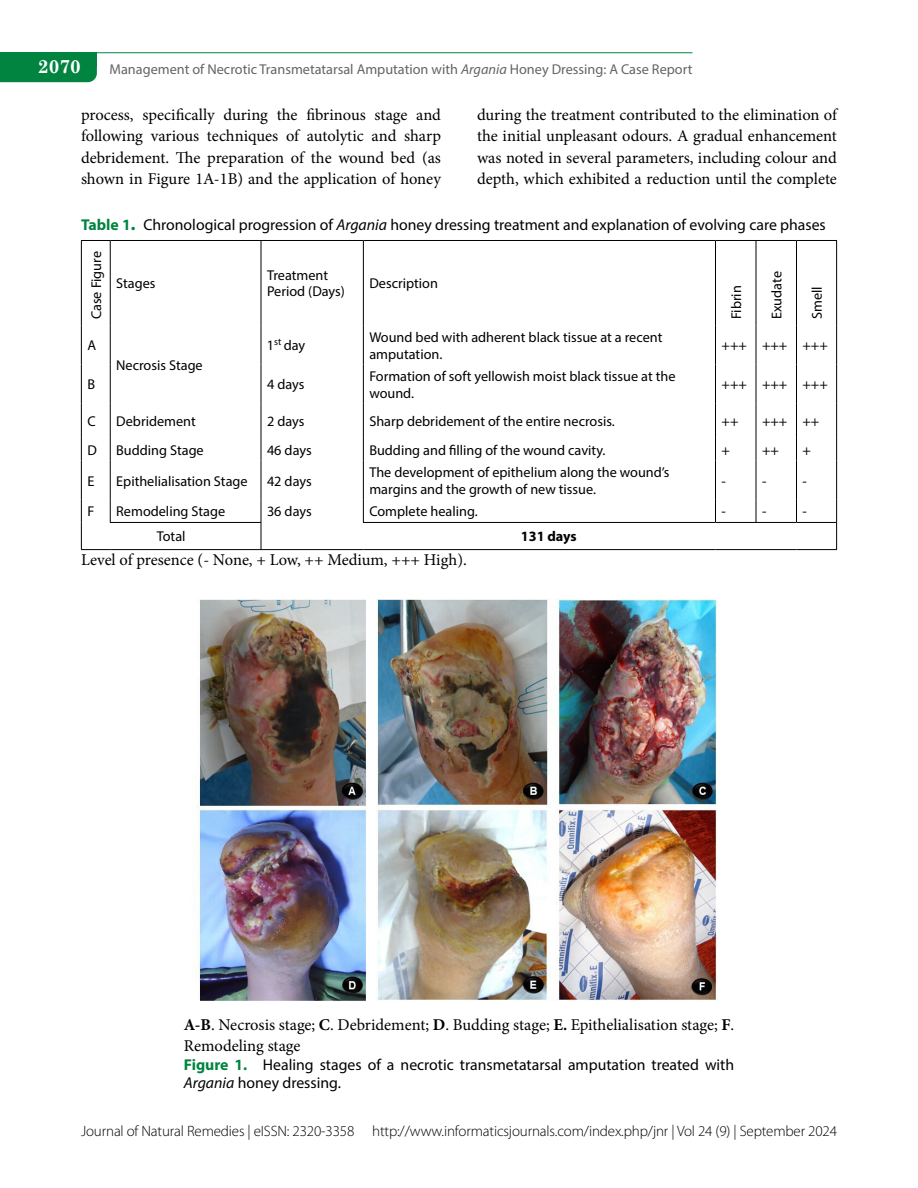
<style>
.page{position:relative;width:918px;height:1188px;background:#fff}
.page>*{position:absolute;margin:0;border:0;box-sizing:border-box;transform-origin:0 0}
.t1{font:700 18.75px "Century Schoolbook";color:#fff}
.t2{font:16.5px/21.3px "Minion Pro";color:#000;text-align:justify}
.t3{font:15.75px/18.8px "Myriad Pro";color:#000}
.t4{font:300 15px "Myriad Pro";letter-spacing:-.01em;color:#000}
.t5{font:14.25px/16.5px "Myriad Pro";color:#000}
.t6{font:14.25px "Myriad Pro";color:#636466}
.t7{font:700 14.25px "Myriad Pro";color:#000}
.s1{font-style:italic}
.s2{font-weight:700;color:#008440}
.s3{font-weight:900;font-stretch:semi-expanded;color:#008440}
.s4{font-weight:700}
</style>
<div class="page">
<svg style="left:0;top:67px;width:97px;height:15px"></svg>
<div style="left:0;top:53px;width:97px;height:14px;background:#008440"></div>
<div style="left:0;top:68px;width:27px;height:14px;background:#008440"></div>
<hr style="left:0;top:52px;width:692px;height:1px;background:#008440">
<svg style="left:81px;top:240px;width:29px;height:1px"></svg>
<hr style="left:81px;top:241px;width:1px;height:84px;background:#000">
<hr style="left:110px;top:240px;width:151px;height:1px;background:#000">
<hr style="left:110px;top:241px;width:1px;height:84px;background:#000">
<hr style="left:261px;top:240px;width:102px;height:1px;background:#000">
<hr style="left:261px;top:241px;width:1px;height:84px;background:#000">
<hr style="left:363px;top:240px;width:353px;height:1px;background:#000">
<hr style="left:363px;top:241px;width:1px;height:84px;background:#000">
<hr style="left:716px;top:240px;width:40px;height:1px;background:#000">
<hr style="left:715px;top:241px;width:1px;height:84px;background:#000">
<hr style="left:756px;top:240px;width:40px;height:1px;background:#000">
<hr style="left:756px;top:241px;width:1px;height:84px;background:#000">
<hr style="left:796px;top:240px;width:41px;height:1px;background:#000">
<hr style="left:796px;top:241px;width:1px;height:84px;background:#000">
<hr style="left:836px;top:241px;width:1px;height:84px;background:#000">
<hr style="left:81px;top:325px;width:1px;height:39px;background:#000">
<hr style="left:110px;top:325px;width:1px;height:39px;background:#000">
<hr style="left:261px;top:325px;width:1px;height:39px;background:#000">
<hr style="left:363px;top:325px;width:1px;height:39px;background:#000">
<hr style="left:715px;top:325px;width:1px;height:39px;background:#000">
<hr style="left:756px;top:325px;width:1px;height:39px;background:#000">
<hr style="left:796px;top:325px;width:1px;height:39px;background:#000">
<hr style="left:836px;top:325px;width:1px;height:39px;background:#000">
<hr style="left:81px;top:364px;width:1px;height:40px;background:#000">
<hr style="left:110px;top:364px;width:1px;height:40px;background:#000">
<hr style="left:261px;top:364px;width:1px;height:40px;background:#000">
<hr style="left:363px;top:364px;width:1px;height:40px;background:#000">
<hr style="left:715px;top:364px;width:1px;height:40px;background:#000">
<hr style="left:756px;top:364px;width:1px;height:40px;background:#000">
<hr style="left:796px;top:364px;width:1px;height:40px;background:#000">
<hr style="left:836px;top:364px;width:1px;height:40px;background:#000">
<hr style="left:81px;top:404px;width:1px;height:34px;background:#000">
<hr style="left:110px;top:404px;width:1px;height:34px;background:#000">
<hr style="left:261px;top:404px;width:1px;height:34px;background:#000">
<hr style="left:363px;top:404px;width:1px;height:34px;background:#000">
<hr style="left:715px;top:404px;width:1px;height:34px;background:#000">
<hr style="left:756px;top:404px;width:1px;height:34px;background:#000">
<hr style="left:796px;top:404px;width:1px;height:34px;background:#000">
<hr style="left:836px;top:404px;width:1px;height:34px;background:#000">
<svg style="left:81px;top:438px;width:1px;height:23px"></svg>
<svg style="left:110px;top:438px;width:1px;height:23px"></svg>
<svg style="left:261px;top:438px;width:1px;height:23px"></svg>
<svg style="left:363px;top:438px;width:1px;height:23px"></svg>
<svg style="left:715px;top:438px;width:1px;height:23px"></svg>
<svg style="left:756px;top:438px;width:1px;height:23px"></svg>
<svg style="left:796px;top:438px;width:1px;height:23px"></svg>
<svg style="left:836px;top:438px;width:1px;height:23px"></svg>
<hr style="left:81px;top:461px;width:1px;height:39px;background:#000">
<hr style="left:110px;top:461px;width:1px;height:39px;background:#000">
<hr style="left:261px;top:461px;width:1px;height:39px;background:#000">
<hr style="left:363px;top:461px;width:1px;height:39px;background:#000">
<hr style="left:715px;top:461px;width:1px;height:39px;background:#000">
<hr style="left:756px;top:461px;width:1px;height:39px;background:#000">
<hr style="left:796px;top:461px;width:1px;height:39px;background:#000">
<hr style="left:836px;top:461px;width:1px;height:39px;background:#000">
<svg style="left:363px;top:500px;width:1px;height:22px"></svg>
<svg style="left:715px;top:500px;width:1px;height:22px"></svg>
<svg style="left:756px;top:500px;width:1px;height:22px"></svg>
<svg style="left:796px;top:500px;width:1px;height:22px"></svg>
<hr style="left:110px;top:522px;width:151px;height:1px;background:#000">
<svg style="left:261px;top:500px;width:1px;height:49px"></svg>
<hr style="left:363px;top:522px;width:353px;height:1px;background:#000">
<hr style="left:716px;top:522px;width:40px;height:1px;background:#000">
<hr style="left:756px;top:522px;width:40px;height:1px;background:#000">
<hr style="left:796px;top:522px;width:41px;height:1px;background:#000">
<svg style="left:836px;top:500px;width:1px;height:49px"></svg>
<svg style="left:81px;top:500px;width:30px;height:50px"></svg>
<hr style="left:110px;top:549px;width:151px;height:1px;background:#000">
<hr style="left:261px;top:549px;width:102px;height:1px;background:#000">
<hr style="left:363px;top:549px;width:353px;height:1px;background:#000">
<hr style="left:716px;top:549px;width:40px;height:1px;background:#000">
<hr style="left:756px;top:549px;width:40px;height:1px;background:#000">
<hr style="left:796px;top:549px;width:41px;height:1px;background:#000">
<img style="left:197px;top:599px;width:521px;height:402px">
<p class="t1" style="left:38px;top:52px;width:45px">2070</p>
<p class="t6" style="left:110px;top:61px;width:584px">Management of Necrotic Transmetatarsal Amputation with <span class="s1">Argania</span> Honey Dressing: A Case Report</p>
<p class="t2" style="left:81px;top:104px;width:362px">process, specifically during the fibrinous stage and following various techniques of autolytic and sharp debridement. The preparation of the wound bed (as shown in Figure 1A-1B) and the application of honey</p>
<p class="t2" style="left:477px;top:104px;width:361px">during the treatment contributed to the elimination of the initial unpleasant odours. A gradual enhancement was noted in several parameters, including colour and depth, which exhibited a reduction until the complete</p>
<p class="t3" style="left:81px;top:215px;width:746px"><span class="s2">Table 1</span><span class="s3">.</span> Chronological progression of <span class="s1">Argania</span> honey dressing treatment and explanation of evolving care phases</p>
<p class="t5" style="left:88px;top:319px;width:70px;rotate:-90deg">Case Figure</p>
<p class="t5" style="left:116px;top:275px;width:41px">Stages</p>
<p class="t5" style="left:267px;top:267px;width:79px">Treatment<br>Period (Days)</p>
<p class="t5" style="left:369px;top:275px;width:70px">Description</p>
<p class="t5" style="left:768px;top:319px;width:50px;rotate:-90deg">Exudate</p>
<p class="t5" style="left:728px;top:319px;width:35px;rotate:-90deg">Fibrin</p>
<p class="t5" style="left:809px;top:319px;width:34px;rotate:-90deg">Smell</p>
<p class="t5" style="left:267px;top:337px;width:40px">1<sup>st</sup> day</p>
<p class="t5" style="left:369px;top:329px;width:295px">Wound bed with adherent black tissue at a recent amputation.</p>
<p class="t5" style="left:722px;top:337px;width:108px">+++ +++ +++</p>
<p class="t5" style="left:87px;top:337px;width:10px">A</p>
<p class="t5" style="left:116px;top:357px;width:88px">Necrosis Stage</p>
<p class="t5" style="left:87px;top:376px;width:9px">B</p>
<p class="t5" style="left:267px;top:376px;width:39px">4 days</p>
<p class="t5" style="left:369px;top:368px;width:308px">Formation of soft yellowish moist black tissue at the wound.</p>
<p class="t5" style="left:722px;top:376px;width:108px">+++ +++ +++</p>
<p class="t5" style="left:87px;top:413px;width:10px">C</p>
<p class="t5" style="left:116px;top:413px;width:81px">Debridement</p>
<p class="t5" style="left:267px;top:413px;width:39px">2 days</p>
<p class="t5" style="left:369px;top:413px;width:247px">Sharp debridement of the entire necrosis.</p>
<p class="t5" style="left:722px;top:413px;width:18px">++</p>
<p class="t5" style="left:762px;top:413px;width:59px">+++ ++</p>
<p class="t5" style="left:87px;top:441px;width:11px">D</p>
<p class="t5" style="left:116px;top:441px;width:89px">Budding Stage</p>
<p class="t5" style="left:267px;top:441px;width:46px">46 days</p>
<p class="t5" style="left:369px;top:441px;width:238px">Budding and filling of the wound cavity.</p>
<p class="t5" style="left:722px;top:441px;width:10px">+</p>
<p class="t5" style="left:762px;top:441px;width:18px">++</p>
<p class="t5" style="left:803px;top:441px;width:10px">+</p>
<p class="t5" style="left:87px;top:472px;width:9px">E</p>
<p class="t5" style="left:116px;top:472px;width:133px">Epithelialisation Stage</p>
<p class="t5" style="left:267px;top:472px;width:46px">42 days</p>
<p class="t5" style="left:369px;top:464px;width:302px">The development of epithelium along the wound’s margins and the growth of new tissue.</p>
<p class="t5" style="left:722px;top:472px;width:6px">-</p>
<p class="t5" style="left:762px;top:472px;width:6px">-</p>
<p class="t5" style="left:803px;top:472px;width:6px">-</p>
<p class="t5" style="left:87px;top:503px;width:8px">F</p>
<p class="t5" style="left:116px;top:503px;width:111px">Remodeling Stage</p>
<p class="t5" style="left:267px;top:503px;width:46px">36 days</p>
<p class="t5" style="left:369px;top:503px;width:110px">Complete healing.</p>
<p class="t5" style="left:722px;top:503px;width:6px">-</p>
<p class="t5" style="left:762px;top:503px;width:6px">-</p>
<p class="t5" style="left:803px;top:503px;width:6px">-</p>
<p class="t5" style="left:157px;top:528px;width:30px">Total</p>
<p class="t7" style="left:521px;top:527px;width:57px">131 days</p>
<p class="t2" style="left:81px;top:549px;width:387px">Level of presence (- None, + Low, ++ Medium, +++ High).</p>
<p class="t2" style="left:184px;top:1014px;width:552px"><span class="s4">A-B</span>. Necrosis stage; <span class="s4">C</span>. Debridement; <span class="s4">D</span>. Budding stage; <span class="s4">E.</span> Epithelialisation stage; <span class="s4">F</span>.<br>Remodeling stage</p>
<p class="t3" style="left:184px;top:1055px;width:552px"><span class="s2">Figure 1.</span> Healing stages of a necrotic transmetatarsal amputation treated with<br><span class="s1">Argania</span> honey dressing.</p>
<p class="t4" style="left:81px;top:1122px;width:758px">Journal of Natural Remedies | eISSN: 2320-3358 http://www.informaticsjournals.com/index.php/jnr | Vol 24 (9) | September 2024</p>
</div>
